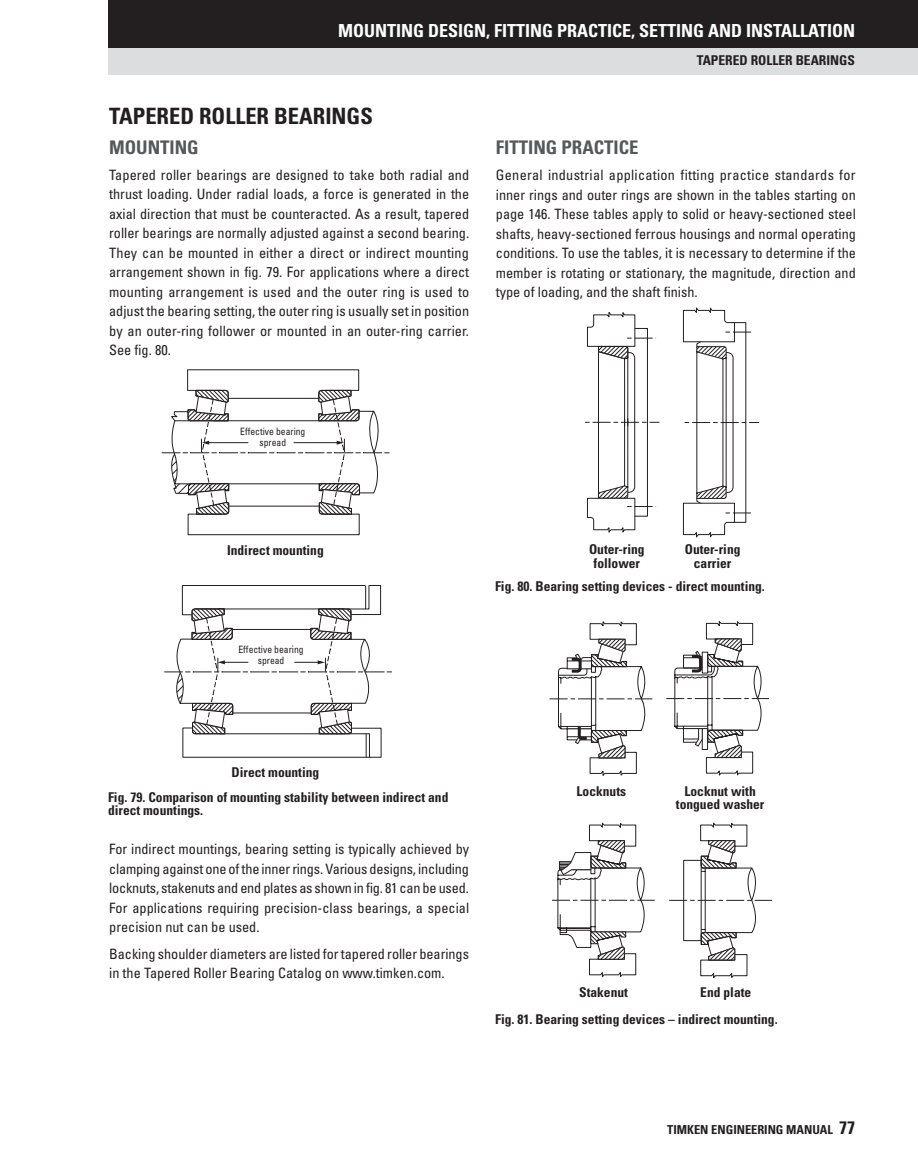
<style>
.page{position:relative;width:918px;height:1175px;background:#fff}
.page>*{position:absolute;margin:0;border:0;box-sizing:border-box;transform-origin:0 0}
.t1{font:700 condensed 22.5px "Univers LT Std";color:#231f20}
.t2{font:700 condensed 18.75px "Univers LT Std";color:#57585a}
.t3{font:700 condensed 18px "Univers LT Std";color:#fff}
.t4{font:condensed 14.25px/19.5px "Univers LT Std";color:#231f20;text-align:justify}
.t5{font:700 condensed 13.5px/13.5px "Univers LT Std";color:#231f20;text-align:center}
.t6{font:700 condensed 12.3px "Univers LT Std";color:#231f20}
.t7{font:12px/12.8px "Futura";color:#231f20;text-align:center}
.t8{font:condensed 10.2px/11.4px "Univers LT Std";color:#231f20;text-align:center;scale:.95 1}
.t9{font:9.75px "Futura";color:#231f20}
.s1{font-size:18px}
</style>
<div class="page">
<div style="left:108px;top:47px;width:810px;height:27px;background:#dcdddf"></div>
<div style="left:108px;top:0;width:810px;height:47px;background:#231f20"></div>
<svg style="left:585px;top:312px;width:74px;height:221px"></svg>
<svg style="left:683px;top:308px;width:76px;height:230px"></svg>
<svg style="left:162px;top:369px;width:228px;height:166px"></svg>
<svg style="left:165px;top:585px;width:227px;height:173px"></svg>
<svg style="left:550px;top:621px;width:102px;height:155px"></svg>
<svg style="left:666px;top:621px;width:103px;height:155px"></svg>
<svg style="left:552px;top:822px;width:103px;height:156px"></svg>
<svg style="left:669px;top:822px;width:103px;height:156px"></svg>
<p class="t3" style="left:338px;top:20px;width:312px">MOUNTING DESIGN, FITTING PRACTICE, setting</p>
<p class="t3" style="left:708px;top:20px;width:13px">and</p>
<p class="t3" style="left:746px;top:20px;width:10px">installati</p>
<p class="t3" style="left:832px;top:20px;width:21px">on</p>
<h1 class="t1" style="left:109px;top:102px;width:24px">Tapered</h1>
<h1 class="t1" style="left:199px;top:102px;width:38px">Roller</h1>
<h1 class="t1" style="left:274px;top:102px;width:27px">Bearings</h1>
<h2 class="t2" style="left:109px;top:135px;width:39px">Mounting</h2>
<p class="t4" style="left:109px;top:165px;width:362px">Tapered roller bearings are designed to take both radial and thrust loading. Under radial loads, a force is generated in the axial direction that must be counteracted. As a result, tapered roller bearings are normally adjusted against a second bearing.<br>They can be mounted in either a direct or indirect mounting arrangement shown in fig. 79. For applications where a direct mounting arrangement is used and the outer ring is used to adjust the bearing setting, the outer ring is usually set in position by an outer-ring follower or mounted in an outer-ring carrier.<br>See fig. 80.</p>
<p class="t5" style="left:697px;top:53px;width:160px">TAPERED ROLLER BEARINGS</p>
<h2 class="t2" style="left:496px;top:136px;width:18px">Fitting</h2>
<h2 class="t2" style="left:562px;top:136px;width:77px">Practi ce</h2>
<p class="t4" style="left:496px;top:165px;width:362px">General industrial application fitting practice standards for inner rings and outer rings are shown in the tables starting on page 146. These tables apply to solid or heavy-sectioned steel shafts, heavy-sectioned ferrous housings and normal operating conditions. To use the tables, it is necessary to determine if the member is rotating or stationary, the magnitude, direction and type of loading, and the shaft finish.</p>
<p class="t8" style="left:240px;top:425px;width:70px">Effective bearing spread</p>
<p class="t5" style="left:227px;top:544px;width:98px">Indirect mounting</p>
<p class="t8" style="left:239px;top:643px;width:70px">Effective bearing spread</p>
<p class="t5" style="left:589px;top:543px;width:57px">Outer-ring follower</p>
<p class="t9" style="left:593px;top:576px;width:56px">Cup follower</p>
<p class="t9" style="left:700px;top:576px;width:31px">Carrier</p>
<p class="t5" style="left:685px;top:543px;width:57px">Outer-ring carrier</p>
<p class="t5" style="left:495px;top:579px;width:271px">Fig. 80. Bearing setting devices - direct mounting.</p>
<p class="t5" style="left:232px;top:766px;width:89px">Direct mounting</p>
<p class="t5" style="left:108px;top:790px;width:342px;text-align:left">Fig. 79. Comparison of mounting stability between indirect and direct mountings.</p>
<p class="t4" style="left:109px;top:839px;width:362px">For indirect mountings, bearing setting is typically achieved by clamping against one of the inner rings. Various designs, including locknuts, stakenuts and end plates as shown in fig. 81 can be used.<br>For applications requiring precision-class bearings, a special precision nut can be used.</p>
<p class="t4" style="left:109px;top:943px;width:361px">Backing shoulder diameters are listed for tapered roller bearings in the Tapered Roller Bearing Catalog on www.timken.com.</p>
<p class="t7" style="left:591px;top:782px;width:44px">Locknuts</p>
<p class="t7" style="left:687px;top:782px;width:85px">Locknut with tongued washer</p>
<p class="t5" style="left:577px;top:784px;width:51px">Locknuts</p>
<p class="t5" style="left:676px;top:784px;width:90px">Locknut with tongued washer</p>
<p class="t7" style="left:588px;top:984px;width:48px">Stake-nut</p>
<p class="t7" style="left:699px;top:984px;width:51px">End plate</p>
<p class="t5" style="left:579px;top:985px;width:50px">Stakenut</p>
<p class="t5" style="left:700px;top:985px;width:53px">End plate</p>
<p class="t5" style="left:495px;top:1012px;width:284px">Fig. 81. Bearing setting devices – indirect mounting.</p>
<p class="t6" style="left:667px;top:1122px;width:189px">TIMKEN ENGINEERING MANUAL <span class="s1">77</span></p>
</div>
